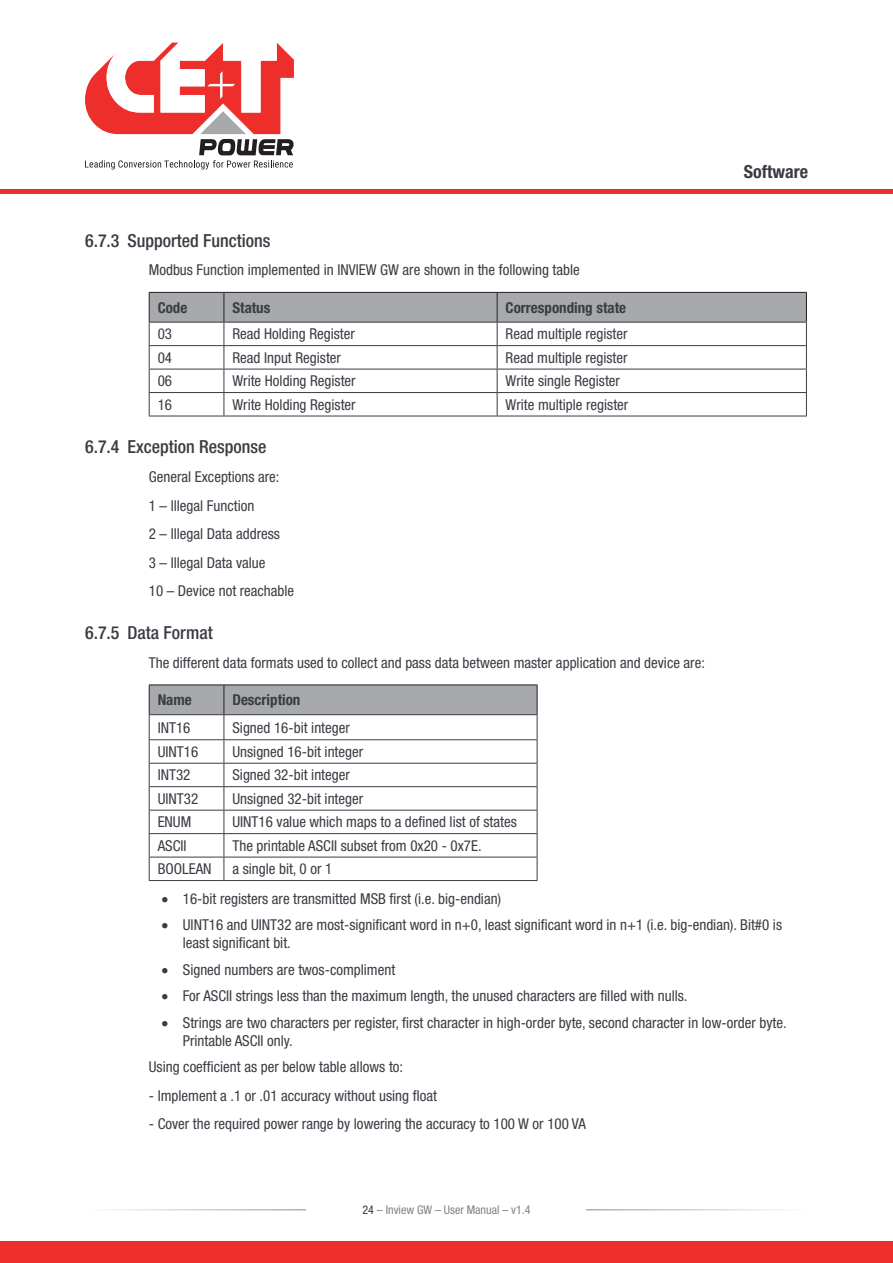
<style>
.page{position:relative;width:893px;height:1263px;background:#fff}
.page>*{position:absolute;margin:0;border:0;box-sizing:border-box;transform-origin:0 0}
.t1{font:500 condensed 18px "Helvetica Neue LT Std";color:#393c43}
.t2{font:700 condensed 18px "Helvetica Neue LT Std";color:#393c43}
.Body_Text{font:condensed 15px/18px "Helvetica Neue LT Std";color:#393c43}
.Table_data__Left{font:condensed 15px "Helvetica Neue LT Std";color:#393c43}
.Table_Header{font:700 condensed 15px "Helvetica Neue LT Std";color:#393c43}
.t3{font:condensed 12px "Helvetica Neue LT Std";color:#808285}
.s1{color:#393c43}
</style>
<div class="page">
<hr style="left:85px;top:1209px;width:723px;height:1px;background:#393c43">
<div style="left:307px;top:1198px;width:279px;height:23px;background:#fff"></div>
<hr style="left:149px;top:416px;width:75px;height:1px;background:#393c43">
<hr style="left:224px;top:416px;width:273px;height:1px;background:#393c43">
<hr style="left:497px;top:416px;width:310px;height:1px;background:#393c43">
<svg style="left:149px;top:292px;width:658px;height:124px"></svg>
<hr style="left:497px;top:345px;width:310px;height:1px;background:#393c43">
<hr style="left:497px;top:392px;width:310px;height:1px;background:#393c43">
<hr style="left:149px;top:684px;width:75px;height:1px;background:#231f20">
<hr style="left:224px;top:684px;width:313px;height:1px;background:#231f20">
<svg style="left:149px;top:685px;width:389px;height:195px"></svg>
<hr style="left:149px;top:880px;width:75px;height:1px;background:#393c43">
<hr style="left:224px;top:880px;width:313px;height:1px;background:#393c43">
<svg style="left:85px;top:43px;width:209px;height:127px"></svg>
<hr style="left:0;top:189px;width:893px;height:4px;background:#ee2e2b">
<div style="left:0;top:1242px;width:893px;height:21px;background:#ee2e2b"></div>
<p class="t2" style="left:744px;top:161px;width:66px">Software</p>
<p class="t1" style="left:85px;top:230px;width:187px">6.7.3 Supported Functions</p>
<p class="Body_Text" style="left:149px;top:261px;width:432px">Modbus Function implemented in INVIEW GW are shown in the following table</p>
<p class="Table_Header" style="left:158px;top:298px;width:31px">Code</p>
<p class="Table_Header" style="left:232px;top:298px;width:40px">Status</p>
<p class="Table_Header" style="left:506px;top:298px;width:122px">Corresponding state</p>
<p class="Table_data__Left" style="left:158px;top:325px;width:16px">03</p>
<p class="Table_data__Left" style="left:232px;top:325px;width:124px">Read Holding Register</p>
<p class="Table_data__Left" style="left:506px;top:325px;width:123px">Read multiple register</p>
<p class="Table_data__Left" style="left:158px;top:349px;width:16px">04</p>
<p class="Table_data__Left" style="left:232px;top:349px;width:110px">Read Input Register</p>
<p class="Table_data__Left" style="left:506px;top:349px;width:123px">Read multiple register</p>
<p class="Table_data__Left" style="left:158px;top:372px;width:16px">06</p>
<p class="Table_data__Left" style="left:232px;top:372px;width:125px">Write Holding Register</p>
<p class="Table_data__Left" style="left:506px;top:372px;width:116px">Write single Register</p>
<p class="Table_data__Left" style="left:158px;top:396px;width:16px">16</p>
<p class="Table_data__Left" style="left:232px;top:396px;width:125px">Write Holding Register</p>
<p class="Table_data__Left" style="left:506px;top:396px;width:124px">Write multiple register</p>
<p class="t1" style="left:85px;top:436px;width:183px">6.7.4 Exception Response</p>
<p class="Body_Text" style="left:149px;top:467px;width:132px">General Exceptions are:</p>
<p class="Body_Text" style="left:149px;top:496px;width:107px">1 – Illegal Function</p>
<p class="Body_Text" style="left:149px;top:525px;width:133px">2 – Illegal Data address</p>
<p class="Body_Text" style="left:149px;top:553px;width:118px">3 – Illegal Data value</p>
<p class="Body_Text" style="left:149px;top:582px;width:147px">10 – Device not reachable</p>
<p class="t1" style="left:85px;top:622px;width:129px">6.7.5 Data Format</p>
<p class="Body_Text" style="left:149px;top:653px;width:558px">The different data formats used to collect and pass data between master application and device are:</p>
<p class="Table_Header" style="left:158px;top:691px;width:36px">Name</p>
<p class="Table_Header" style="left:232px;top:691px;width:69px">Description</p>
<p class="Table_data__Left" style="left:158px;top:719px;width:34px">INT16</p>
<p class="Table_data__Left" style="left:232px;top:719px;width:119px">Signed 16-bit integer</p>
<p class="Table_data__Left" style="left:158px;top:743px;width:42px">UINT16</p>
<p class="Table_data__Left" style="left:232px;top:743px;width:132px">Unsigned 16-bit integer</p>
<p class="Table_data__Left" style="left:158px;top:766px;width:34px">INT32</p>
<p class="Table_data__Left" style="left:232px;top:766px;width:119px">Signed 32-bit integer</p>
<p class="Table_data__Left" style="left:158px;top:790px;width:42px">UINT32</p>
<p class="Table_data__Left" style="left:232px;top:790px;width:132px">Unsigned 32-bit integer</p>
<p class="Table_data__Left" style="left:158px;top:813px;width:35px">ENUM</p>
<p class="Table_data__Left" style="left:232px;top:813px;width:286px">UINT16 value which maps to a defined list of states</p>
<p class="Table_data__Left" style="left:158px;top:837px;width:30px">ASCII</p>
<p class="Table_data__Left" style="left:232px;top:837px;width:251px">The printable ASCII subset from 0x20 - 0x7E.</p>
<p class="Table_data__Left" style="left:158px;top:860px;width:55px">BOOLEAN</p>
<p class="Table_data__Left" style="left:232px;top:860px;width:101px">a single bit, 0 or 1</p>
<p class="Body_Text" style="left:162px;top:889px;width:341px">• 16-bit registers are transmitted MSB first (i.e. big-endian)</p>
<p class="Body_Text" style="left:183px;top:916px;width:601px;text-indent:-21px">• UINT16 and UINT32 are most-significant word in n+0, least significant word in n+1 (i.e. big-endian). Bit#0 is least significant bit.</p>
<p class="Body_Text" style="left:162px;top:960px;width:235px">• Signed numbers are twos-compliment</p>
<p class="Body_Text" style="left:162px;top:987px;width:527px">• For ASCII strings less than the maximum length, the unused characters are filled with nulls.</p>
<p class="Body_Text" style="left:183px;top:1013px;width:605px;text-indent:-21px">• Strings are two characters per register, first character in high-order byte, second character in low-order byte.<br>Printable ASCII only.</p>
<p class="Body_Text" style="left:149px;top:1058px;width:256px">Using coefficient as per below table allows to:</p>
<p class="Body_Text" style="left:149px;top:1086px;width:290px">- Implement a .1 or .01 accuracy without using float</p>
<p class="Body_Text" style="left:149px;top:1115px;width:438px">- Cover the required power range by lowering the accuracy to 100 W or 100 VA</p>
<p class="t3" style="left:362px;top:1203px;width:170px"><span class="s1">24</span> – Inview GW – User Manual – v1.4</p>
</div>
